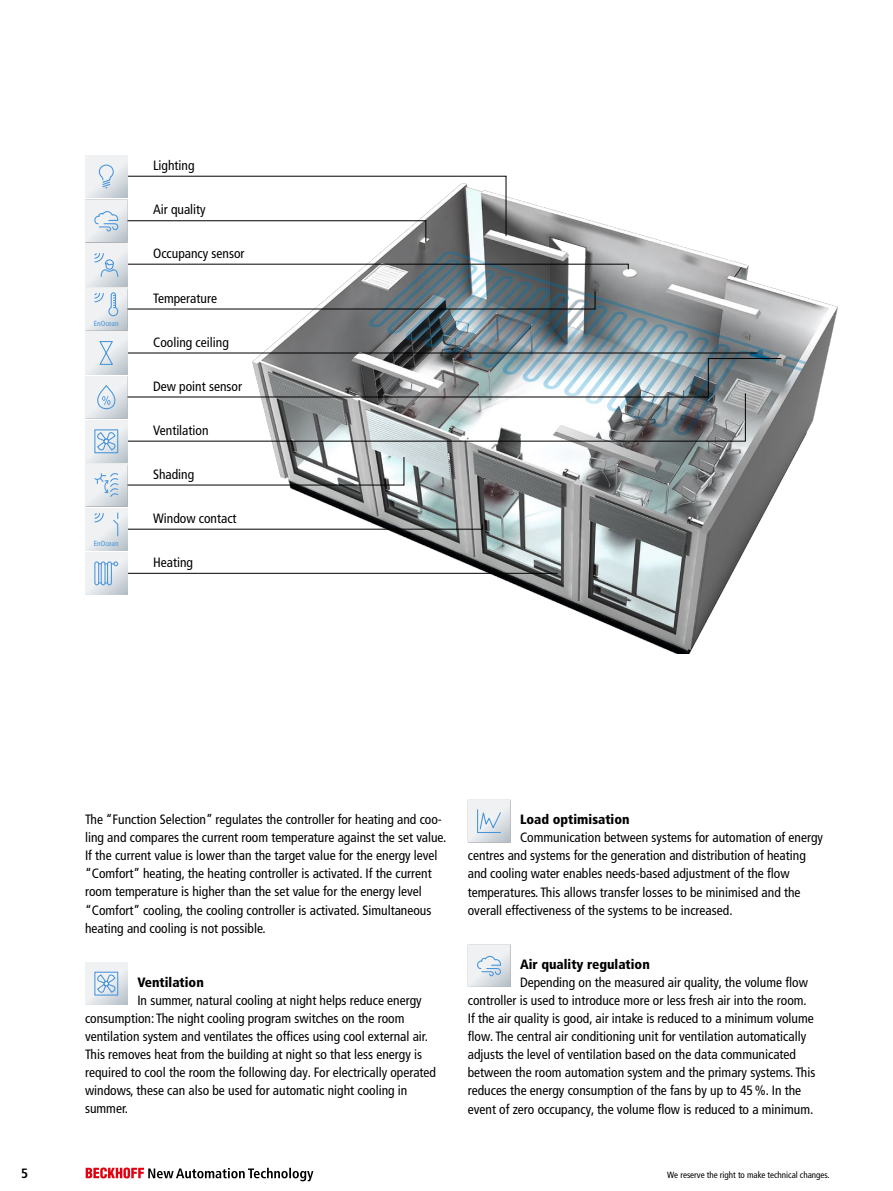
<style>
.page{position:relative;width:893px;height:1191px;background:#fff}
.page>*{position:absolute;margin:0;border:0;box-sizing:border-box;transform-origin:0 0}
.t1{font:condensed 13.5px/18.1px "Frutiger LT Pro";color:#000}
.t2{font:900 condensed 13.5px "Frutiger LT Pro";color:#000}
.t3{font:700 condensed 13.5px "Frutiger LT Pro";color:#000}
.t4{font:condensed 9px "Frutiger LT Pro";color:#000}
.t5{font:condensed 7.5px "Frutiger LT Pro";color:#4794da}
</style>
<div class="page">
<img style="left:537px;top:290px;width:301px;height:364px">
<svg style="left:85px;top:155px;width:697px;height:439px"></svg>
<svg style="left:85px;top:962px;width:43px;height:43px"></svg>
<svg style="left:468px;top:799px;width:42px;height:43px"></svg>
<svg style="left:468px;top:944px;width:42px;height:42px"></svg>
<svg style="left:86px;top:1167px;width:227px;height:14px"></svg>
<p class="t1" style="left:153px;top:156px;width:43px">Lighting</p>
<p class="t1" style="left:153px;top:201px;width:54px">Air quality</p>
<p class="t5" style="left:94px;top:319px;width:26px">EnOcean</p>
<p class="t5" style="left:94px;top:539px;width:26px">EnOcean</p>
<p class="t1" style="left:153px;top:244px;width:93px">Occupancy sensor</p>
<p class="t1" style="left:153px;top:289px;width:65px">Temperature</p>
<p class="t1" style="left:153px;top:333px;width:77px">Cooling ceiling</p>
<p class="t1" style="left:153px;top:377px;width:90px">Dew point sensor</p>
<p class="t1" style="left:153px;top:421px;width:57px">Ventilation</p>
<p class="t1" style="left:153px;top:465px;width:43px">Shading</p>
<p class="t1" style="left:153px;top:509px;width:85px">Window contact</p>
<p class="t1" style="left:153px;top:553px;width:41px">Heating</p>
<p class="t1" style="left:85px;top:810px;width:363px">The “Function Selection” regulates the controller for heating and coo&shy;ling and compares the current room temperature against the set value.<br>If the current value is lower than the target value for the energy level “Comfort” heating, the heating controller is activated. If the current room temperature is higher than the set value for the energy level “Comfort” cooling, the cooling controller is activated. Simultaneous heating and cooling is not possible.</p>
<p class="t2" style="left:137px;top:974px;width:68px">Ventilation</p>
<p class="t1" style="left:85px;top:991px;width:353px;text-indent:52px">In summer, natural cooling at night helps reduce energy consumption: The night cooling program switches on the room ventilation system and ventilates the offices using cool external air.<br>This removes heat from the building at night so that less energy is required to cool the room the following day. For electrically operated windows, these can also be used for automatic night cooling in summer.</p>
<p class="t2" style="left:520px;top:811px;width:111px">Load optimisation</p>
<p class="t1" style="left:468px;top:828px;width:357px;text-indent:52px">Communication between systems for automation of energy centres and systems for the generation and distribution of heating and cooling water enables needs-based adjustment of the flow temperatures. This allows transfer losses to be minimised and the overall effectiveness of the systems to be increased.</p>
<p class="t2" style="left:520px;top:956px;width:131px">Air quality regulation</p>
<p class="t1" style="left:468px;top:973px;width:349px;text-indent:52px">Depending on the measured air quality, the volume flow controller is used to introduce more or less fresh air into the room.<br>If the air quality is good, air intake is reduced to a minimum volume flow. The central air conditioning unit for ventilation automatically adjusts the level of ventilation based on the data communicated between the room automation system and the primary systems. This reduces the energy consumption of the fans by up to 45%. In the event of zero occupancy, the volume flow is reduced to a minimum.</p>
<p class="t3" style="left:21px;top:1165px;width:9px">5</p>
<p class="t4" style="left:667px;top:1169px;width:164px">We reserve the right to make technical changes.</p>
</div>
